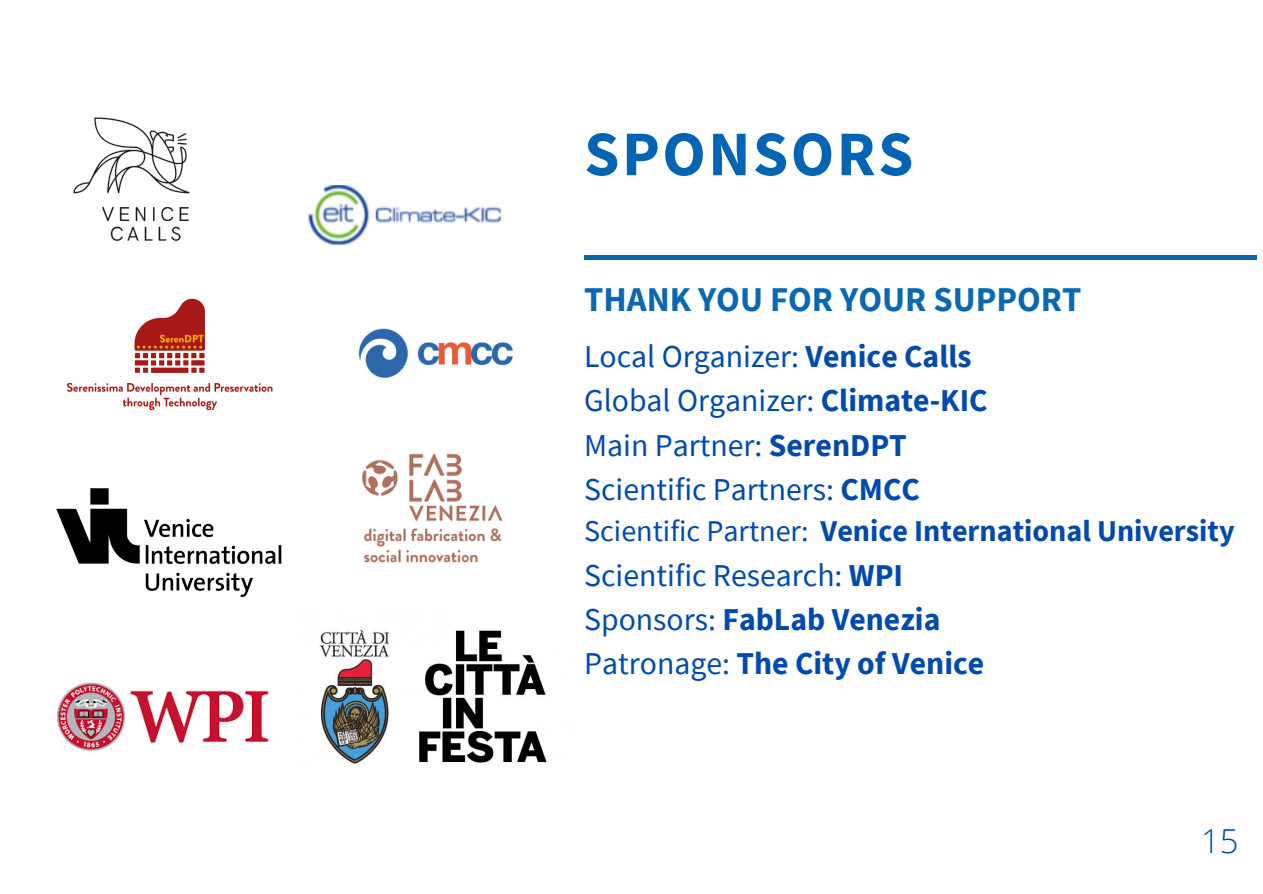
<style>
.page{position:relative;width:1263px;height:894px;background:#fff}
.page>*{position:absolute;margin:0;border:0;box-sizing:border-box;transform-origin:0 0}
.t1{font:700 63.6px "Source Sans Pro";letter-spacing:.04em;color:#0265b4}
.t2{font:700 34.65px "Source Sans Pro";color:#0b67af}
.t3{font:300 33px "Open Sans";color:#004aad}
.t4{font:31.8px/44.1px "Source Sans Pro";color:#004aad}
.t5{font:700 30.15px "Source Sans Pro";color:#004aad}
.s1{font-weight:700}
.s2{font-weight:400}
</style>
<div class="page">
<hr style="left:584px;top:255px;width:673px;height:4px;background:#0b67af">
<img style="left:67px;top:298px;width:206px;height:113px">
<img style="left:73px;top:117px;width:117px;height:124px">
<img style="left:56px;top:488px;width:226px;height:110px">
<img style="left:362px;top:453px;width:141px;height:110px">
<img style="left:308px;top:185px;width:193px;height:60px">
<img style="left:358px;top:328px;width:155px;height:50px">
<img style="left:57px;top:682px;width:212px;height:69px">
<img style="left:319px;top:630px;width:228px;height:134px">
<h1 class="t1" style="left:584px;top:112px;width:331px">SPONSORS</h1>
<p class="t2" style="left:584px;top:277px;width:499px">THANK YOU FOR YOUR SUPPORT</p>
<p class="t4" style="left:584px;top:333px;width:405px">Local Organizer: <span class="s1">Venice Calls<br></span>Global Organizer: <span class="s1">Climate-KIC<br></span>Main Partner: <span class="s1">SerenDPT<br></span>Scientific Partners: <span class="s1">CMCC</span></p>
<p class="t5" style="left:584px;top:511px;width:652px"><span class="s2">Scientific Partner:</span> Venice International University</p>
<p class="t4" style="left:584px;top:552px;width:402px">Scientific Research: <span class="s1">WPI<br></span>Sponsors: <span class="s1">FabLab Venezia<br></span>Patronage: <span class="s1">The City of Venice</span></p>
<p class="t3" style="left:1201px;top:817px;width:39px">15</p>
</div>
